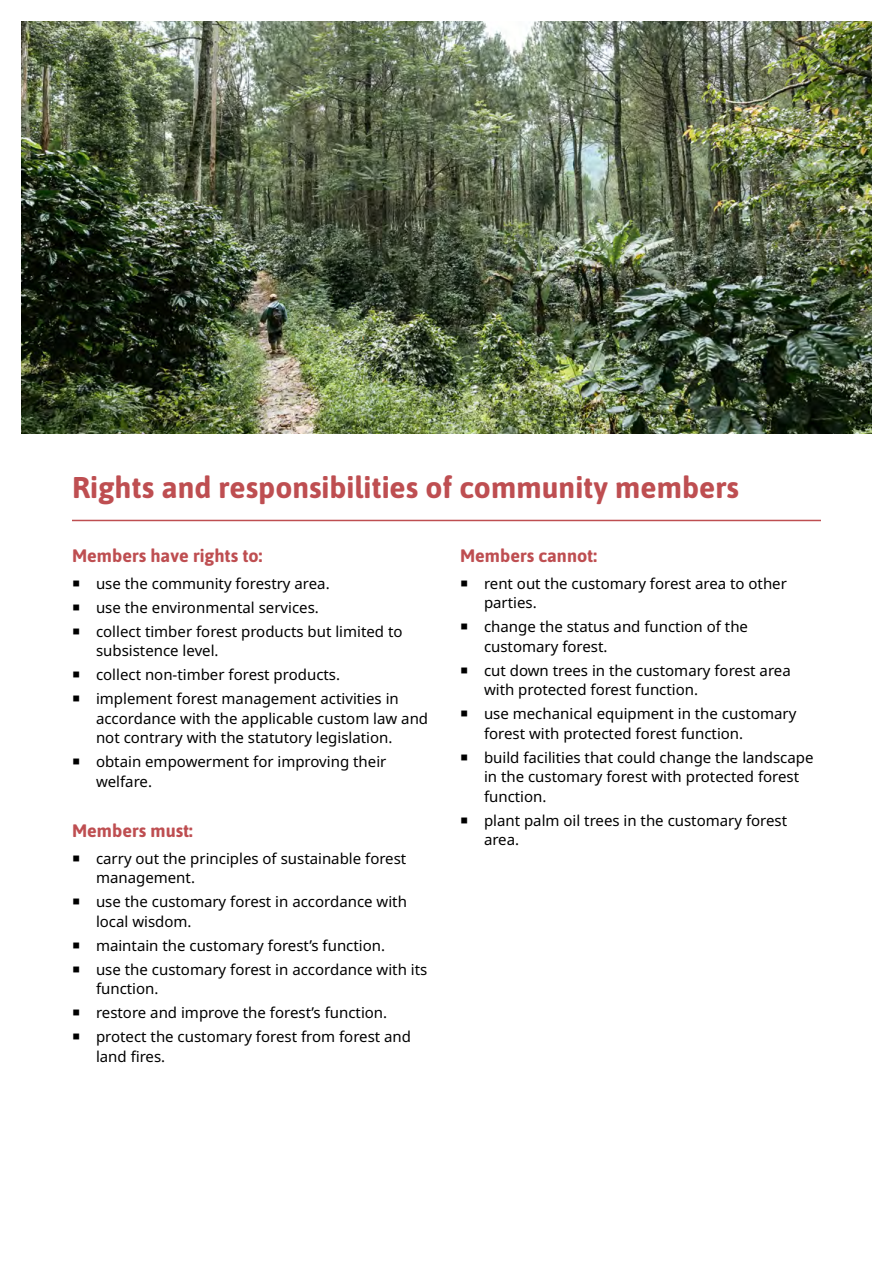
<style>
.page{position:relative;width:893px;height:1263px;background:#fff}
.page>*{position:absolute;margin:0;border:0;box-sizing:border-box;transform-origin:0 0}
.t1{font:700 30px "Asap";color:#be4e51}
.t2{font:700 18px "Asap";color:#be4e51}
.t3{font:15px/19.5px "Noto Sans";color:#000}
</style>
<div class="page">
<img style="left:21px;top:21px;width:851px;height:501px">
<h1 class="t1" style="left:72px;top:466px;width:668px">Rights and responsibilities of community members</h1>
<p class="t2" style="left:72px;top:542px;width:192px">Members have rights to:</p>
<p class="t3" style="left:96px;top:571px;width:308px;line-height:24px">use the community forestry area.<br>use the environmental services.<br>collect timber forest products but limited to</p>
<p class="t3" style="left:96px;top:639px;width:304px;line-height:24px">subsistence level.<br>collect non-timber forest products. implement forest management activities in</p>
<p class="t3" style="left:96px;top:709px;width:334px">accordance with the applicable custom law and not contrary with the statutory legislation.</p>
<p class="t3" style="left:96px;top:752px;width:292px">obtain empowerment for improving their welfare.</p>
<p class="t2" style="left:72px;top:818px;width:122px">Members must:</p>
<p class="t3" style="left:96px;top:849px;width:312px">carry out the principles of sustainable forest management.</p>
<p class="t3" style="left:96px;top:892px;width:312px">use the customary forest in accordance with local wisdom.</p>
<p class="t3" style="left:96px;top:934px;width:333px;line-height:24px">maintain the customary forest’s function.<br>use the customary forest in accordance with its</p>
<p class="t3" style="left:96px;top:977px;width:317px;line-height:24px">function.<br>restore and improve the forest’s function. protect the customary forest from forest and</p>
<p class="t3" style="left:96px;top:1047px;width:71px">land fires.</p>
<p class="t2" style="left:460px;top:542px;width:138px">Members cannot:</p>
<p class="t3" style="left:484px;top:574px;width:304px">rent out the customary forest area to other parties.</p>
<p class="t3" style="left:484px;top:617px;width:266px">change the status and function of the customary forest.</p>
<p class="t3" style="left:484px;top:661px;width:308px">cut down trees in the customary forest area with protected forest function.</p>
<p class="t3" style="left:484px;top:704px;width:314px">use mechanical equipment in the customary forest with protected forest function.</p>
<p class="t3" style="left:484px;top:748px;width:331px">build facilities that could change the landscape in the customary forest with protected forest function.</p>
<p class="t3" style="left:484px;top:811px;width:305px">plant palm oil trees in the customary forest area.</p>
</div>
